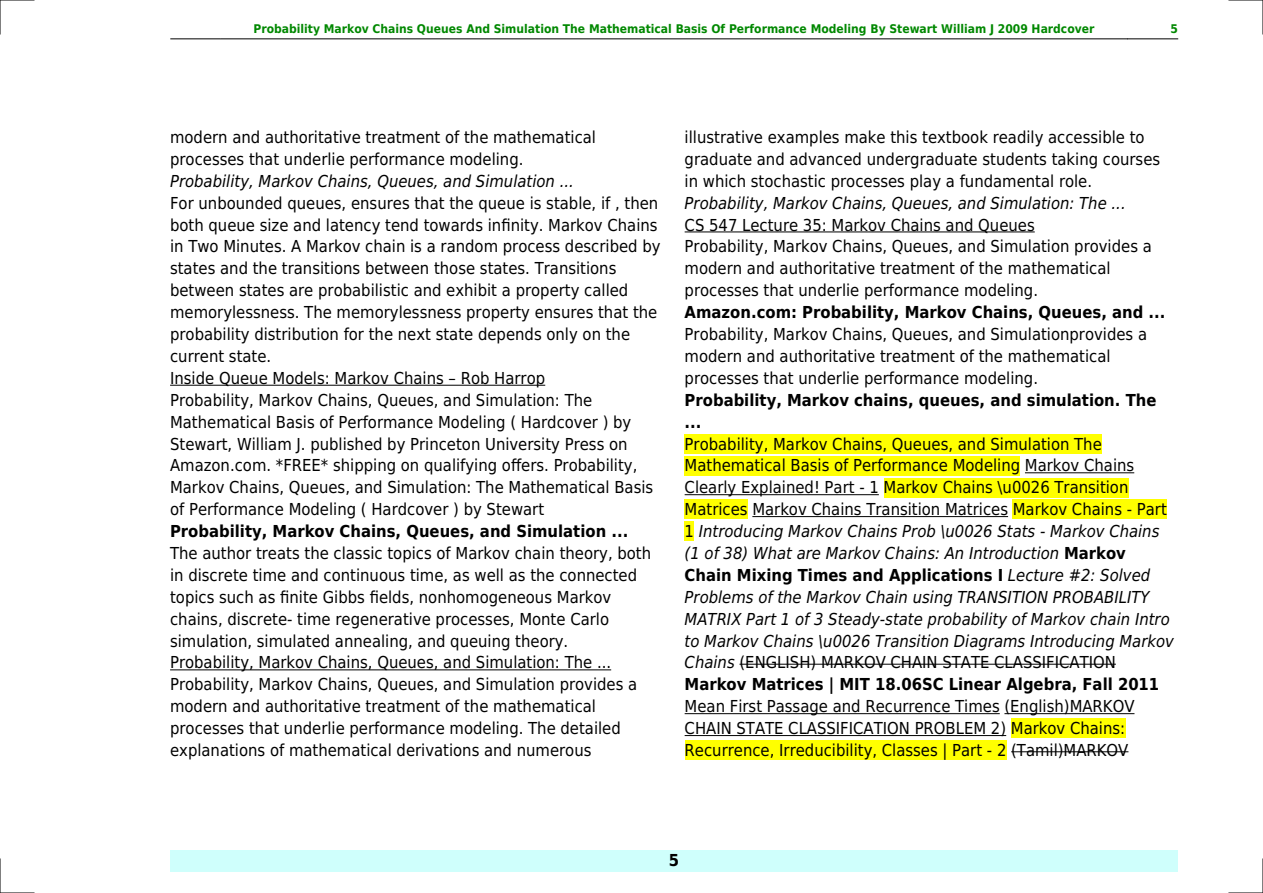
<style>
.page{position:relative;width:1263px;height:893px;background:#fff}
.page>*{position:absolute;margin:0;border:0;box-sizing:border-box;transform-origin:0 0}
.t1{font:16.5px/21.9px "DejaVu Sans Condensed";color:#000}
.t2{font:italic 16.5px/21.9px "DejaVu Sans Condensed";color:#000}
.t3{font:700 16.5px/21.9px "DejaVu Sans Condensed";color:#000}
.t4{font:700 12px "DejaVu Sans Condensed";color:#080}
.s1{font-style:normal}
.s2{font-weight:700;font-style:normal}
</style>
<div class="page">
<hr style="left:170px;top:39px;width:50px;height:1px;background:#000">
<hr style="left:221px;top:39px;width:906px;height:1px;background:#000">
<hr style="left:1128px;top:39px;width:50px;height:1px;background:#000">
<div style="left:170px;top:850px;width:1008px;height:22px;background:#cffffc"></div>
<hr style="left:170px;top:385px;width:375px;height:1px;background:#000">
<hr style="left:170px;top:669px;width:441px;height:1px;background:#000">
<hr style="left:685px;top:232px;width:350px;height:1px;background:#000">
<div style="left:685px;top:434px;width:417px;height:19px;background:#ff0"></div>
<div style="left:685px;top:456px;width:335px;height:19px;background:#ff0"></div>
<hr style="left:1025px;top:472px;width:109px;height:1px;background:#000">
<hr style="left:685px;top:494px;width:194px;height:1px;background:#000">
<div style="left:883px;top:478px;width:245px;height:19px;background:#ff0"></div>
<div style="left:685px;top:500px;width:63px;height:19px;background:#ff0"></div>
<hr style="left:752px;top:516px;width:256px;height:1px;background:#000">
<div style="left:1013px;top:500px;width:154px;height:19px;background:#ff0"></div>
<div style="left:685px;top:522px;width:9px;height:19px;background:#ff0"></div>
<hr style="left:739px;top:664px;width:377px;height:1px;background:#000">
<hr style="left:685px;top:713px;width:315px;height:1px;background:#000">
<hr style="left:1004px;top:713px;width:130px;height:1px;background:#000">
<hr style="left:685px;top:735px;width:321px;height:1px;background:#000">
<div style="left:1011px;top:719px;width:114px;height:19px;background:#ff0"></div>
<div style="left:685px;top:741px;width:321px;height:19px;background:#ff0"></div>
<hr style="left:1011px;top:751px;width:117px;height:1px;background:#000">
<hr style="left:0;top:0;width:34px;height:1px;background:#000">
<hr style="left:1229px;top:0;width:34px;height:1px;background:#000">
<hr style="left:0;top:892px;width:34px;height:1px;background:#000">
<hr style="left:1229px;top:892px;width:34px;height:1px;background:#000">
<hr style="left:0;top:0;width:1px;height:34px;background:#000">
<hr style="left:0;top:859px;width:1px;height:34px;background:#000">
<hr style="left:1262px;top:0;width:1px;height:34px;background:#000">
<hr style="left:1262px;top:859px;width:1px;height:34px;background:#000">
<p class="t4" style="left:253px;top:21px;width:842px">Probability Markov Chains Queues And Simulation The Mathematical Basis Of Performance Modeling By Stewart William J 2009 Hardcover</p>
<p class="t4" style="left:1170px;top:21px;width:9px">5</p>
<p class="t1" style="left:170px;top:126px;width:427px">modern and authoritative treatment of the mathematical processes that underlie performance modeling.</p>
<p class="t2" style="left:170px;top:170px;width:405px">Probability, Markov Chains, Queues, and Simulation ...</p>
<p class="t1" style="left:170px;top:192px;width:492px">For unbounded queues, ensures that the queue is stable, if , then both queue size and latency tend towards infinity. Markov Chains in Two Minutes. A Markov chain is a random process described by states and the transitions between those states. Transitions between states are probabilistic and exhibit a property called memorylessness. The memorylessness property ensures that the probability distribution for the next state depends only on the current state.<br>Inside Queue Models: Markov Chains Rob Harrop<br>Probability, Markov Chains, Queues, and Simulation: The Mathematical Basis of Performance Modeling ( Hardcover ) by Stewart, William J. published by Princeton University Press on Amazon.com. *FREE* shipping on qualifying offers. Probability, Markov Chains, Queues, and Simulation: The Mathematical Basis of Performance Modeling ( Hardcover ) by Stewart</p>
<p class="t3" style="left:170px;top:520px;width:460px">Probability, Markov Chains, Queues, and Simulation ...</p>
<p class="t1" style="left:170px;top:542px;width:483px">The author treats the classic topics of Markov chain theory, both in discrete time and continuous time, as well as the connected topics such as finite Gibbs fields, nonhomogeneous Markov chains, discrete- time regenerative processes, Monte Carlo simulation, simulated annealing, and queuing theory.<br>Probability, Markov Chains, Queues, and Simulation: The ...<br>Probability, Markov Chains, Queues, and Simulation provides a modern and authoritative treatment of the mathematical processes that underlie performance modeling. The detailed explanations of mathematical derivations and numerous</p>
<p class="t1" style="left:685px;top:126px;width:477px">illustrative examples make this textbook readily accessible to graduate and advanced undergraduate students taking courses in which stochastic processes play a fundamental role.</p>
<p class="t2" style="left:685px;top:192px;width:443px">Probability, Markov Chains, Queues, and Simulation: The ...</p>
<p class="t1" style="left:685px;top:214px;width:469px">CS 547 Lecture 35: Markov Chains and Queues<br>Probability, Markov Chains, Queues, and Simulation provides a modern and authoritative treatment of the mathematical processes that underlie performance modeling.</p>
<p class="t3" style="left:685px;top:301px;width:482px">Amazon.com: Probability, Markov Chains, Queues, and ...</p>
<p class="t1" style="left:685px;top:323px;width:464px">Probability, Markov Chains, Queues, and Simulationprovides a modern and authoritative treatment of the mathematical processes that underlie performance modeling.</p>
<p class="t3" style="left:685px;top:389px;width:473px">Probability, Markov chains, queues, and simulation. The ...</p>
<p class="t2" style="left:685px;top:433px;width:491px"><span class="s1">Probability, Markov Chains, Queues, and Simulation The Mathematical Basis of Performance Modeling Markov Chains Clearly Explained! Part - 1 Markov Chains \u0026 Transition Matrices Markov Chains Transition Matrices Markov Chains - Part 1</span> Introducing Markov Chains Prob \u0026 Stats - Markov Chains (1 of 38) What are Markov Chains: An Introduction <span class="s2">Markov Chain Mixing Times and Applications I</span> Lecture #2: Solved Problems of the Markov Chain using TRANSITION PROBABILITY MATRIX Part 1 of 3 Steady-state probability of Markov chain Intro to Markov Chains \u0026 Transition Diagrams Introducing Markov Chains <span class="s1">(ENGLISH) MARKOV CHAIN STATE CLASSIFICATION </span><span class="s2">Markov Matrices | MIT 18.06SC Linear Algebra, Fall 2011</span></p>
<p class="t1" style="left:685px;top:696px;width:451px">Mean First Passage and Recurrence Times (English)MARKOV<br>CHAIN STATE CLASSIFICATION PROBLEM 2) Markov Chains:<br>Recurrence, Irreducibility, Classes | Part - 2 (Tamil)MARKOV</p>
<p class="t3" style="left:669px;top:850px;width:12px">5</p>
</div>
